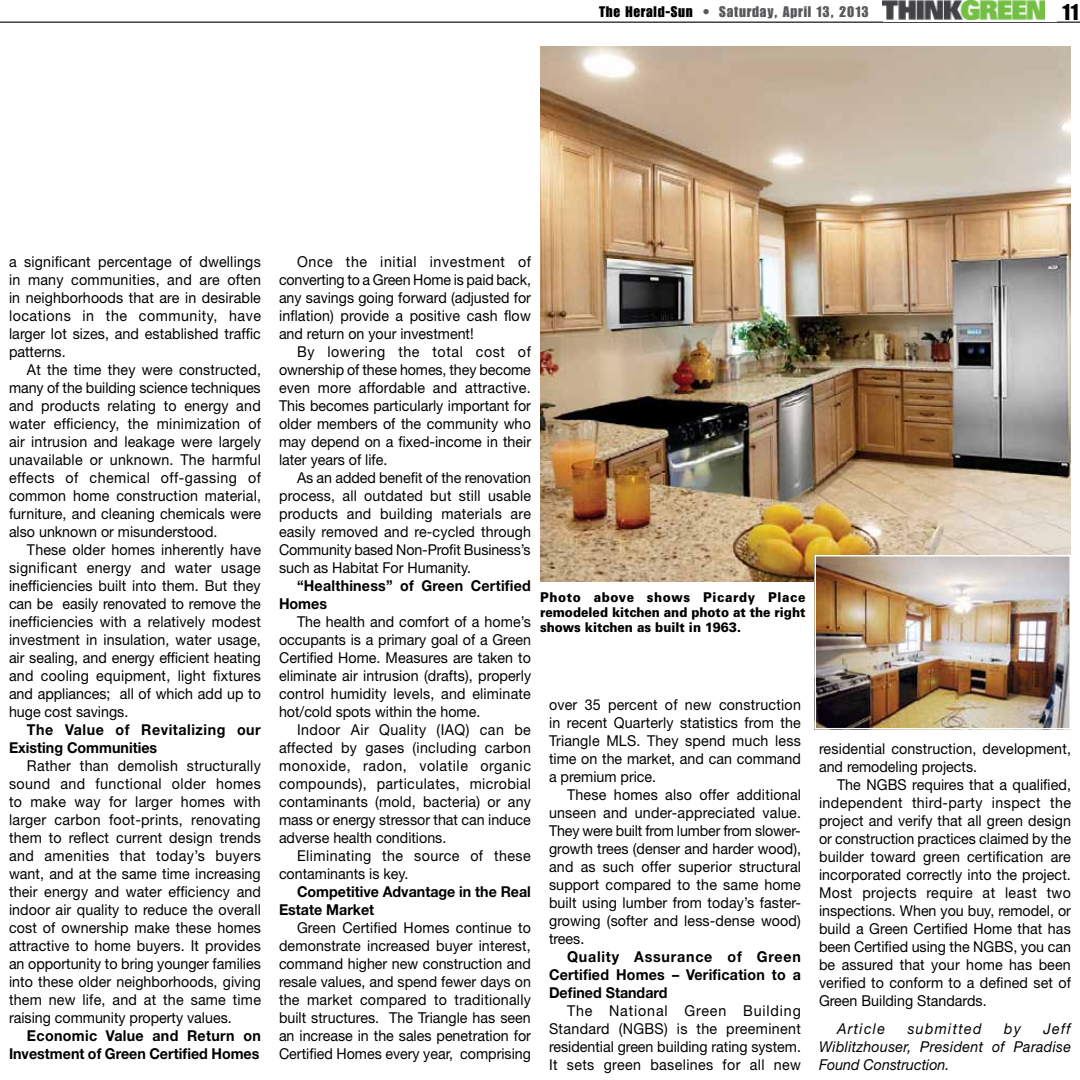
<style>
.page{position:relative;width:1080px;height:1080px;background:#fff}
.page>*{position:absolute;margin:0;border:0;box-sizing:border-box;transform-origin:0 0}
.t1{font:22.5px "Impact LT Std";color:#000}
.t2{font:15px/18px "Helvetica Neue LT Std";color:#000;text-align:justify;scale:.95 1}
.t3{font:700 15px/18px "Helvetica Neue LT Std";color:#000;scale:.95 1}
.t4{font:italic 15px/18px "Helvetica Neue LT Std";letter-spacing:.025em;color:#000;text-align:justify;scale:.95 1}
.t5{font:15px/18px "Helvetica Neue LT Std";letter-spacing:.035em;color:#000;scale:.95 1}
.t6{font:700 15px/18px "Helvetica Neue LT Std";letter-spacing:.035em;color:#000;scale:.95 1}
.t7{font:15px "Impact LT Std";letter-spacing:.05em;color:#58595b}
.t8{font:italic 15px "Helvetica Neue LT Std";letter-spacing:.09em;color:#000;scale:.95 1}
.t9{font:900 13.5px/15px "Univers LT Std";color:#000;text-align:justify;scale:.9 1}
.s1{color:#000}
</style>
<div class="page">
<hr style="left:0;top:22px;width:1080px;height:1px;background:#000">
<img style="left:883px;top:1px;width:162px;height:19px">
<img style="left:540px;top:47px;width:531px;height:535px">
<img style="left:817px;top:558px;width:251px;height:168px">
<div style="left:814px;top:555px;width:257px;height:174px;border:2px solid #fff"></div>
<p class="t7" style="left:599px;top:3px;width:271px"><span class="s1">The Herald-Sun</span> • Saturday, April 13, 2013</p>
<h1 class="t1" style="left:1062px;top:-1px;width:18px">11</h1>
<p class="t2" style="left:9px;top:252px;width:267px">a significant percentage of dwellings in many communities, and are often in neighborhoods that are in desirable locations in the community, have larger lot sizes, and established traffic patterns.</p>
<p class="t2" style="left:9px;top:360px;width:267px;text-indent:18px">At the time they were constructed, many of the building science techniques and products relating to energy and water efficiency, the minimization of air intrusion and leakage were largely unavailable or unknown. The harmful effects of chemical off-gassing of common home construction material, furniture, and cleaning chemicals were also unknown or misunderstood.</p>
<p class="t2" style="left:9px;top:540px;width:267px;text-indent:18px">These older homes inherently have significant energy and water usage inefficiencies built into them. But they can be easily renovated to remove the inefficiencies with a relatively modest investment in insulation, water usage, air sealing, and energy efficient heating and cooling equipment, light fixtures and appliances; all of which add up to huge cost savings.</p>
<p class="t6" style="left:9px;top:720px;width:267px;text-indent:18px">The Value of Revitalizing our<br>Existing Communities</p>
<p class="t2" style="left:9px;top:756px;width:267px;text-indent:18px">Rather than demolish structurally sound and functional older homes to make way for larger homes with larger carbon foot-prints, renovating them to reflect current design trends and amenities that today’s buyers want, and at the same time increasing their energy and water efficiency and indoor air quality to reduce the overall cost of ownership make these homes attractive to home buyers. It provides an opportunity to bring younger families into these older neighborhoods, giving them new life, and at the same time raising community property values.</p>
<p class="t3" style="left:9px;top:1026px;width:267px;text-align:right">Economic Value and Return on<br>Investment of Green Certified Homes</p>
<p class="t2" style="left:279px;top:252px;width:267px;text-indent:18px">Once the initial investment of converting to a Green Home is paid back, any savings going forward (adjusted for inflation) provide a positive cash flow and return on your investment!</p>
<p class="t2" style="left:279px;top:342px;width:267px;text-indent:18px">By lowering the total cost of ownership of these homes, they become even more affordable and attractive.<br>This becomes particularly important for older members of the community who may depend on a fixed-income in their later years of life.</p>
<p class="t2" style="left:279px;top:468px;width:267px;text-indent:18px">As an added benefit of the renovation process, all outdated but still usable products and building materials are easily removed and re-cycled through Community based Non-Profit Business’s such as Habitat For Humanity.</p>
<p class="t3" style="left:279px;top:576px;width:267px;text-indent:18px">“Healthiness” of Green Certified<br>Homes</p>
<p class="t2" style="left:279px;top:612px;width:267px;text-indent:18px">The health and comfort of a home’s occupants is a primary goal of a Green Certified Home. Measures are taken to eliminate air intrusion (drafts), properly control humidity levels, and eliminate hot/cold spots within the home.</p>
<p class="t2" style="left:279px;top:720px;width:267px;text-indent:18px">Indoor Air Quality (IAQ) can be affected by gases (including carbon monoxide, radon, volatile organic compounds), particulates, microbial contaminants (mold, bacteria) or any mass or energy stressor that can induce adverse health conditions.</p>
<p class="t5" style="left:279px;top:846px;width:267px;text-indent:18px">Eliminating the source of these contaminants is key.</p>
<p class="t3" style="left:279px;top:882px;width:267px;text-indent:18px">Competitive Advantage in the Real<br>Estate Market</p>
<p class="t2" style="left:279px;top:918px;width:267px;text-indent:18px">Green Certified Homes continue to demonstrate increased buyer interest, command higher new construction and resale values, and spend fewer days on the market compared to traditionally built structures. The Triangle has seen an increase in the sales penetration for Certified Homes every year, comprising</p>
<p class="t9" style="left:540px;top:590px;width:297px">Photo above shows Picardy Place remodeled kitchen and photo at the right shows kitchen as built in 1963.</p>
<p class="t2" style="left:549px;top:695px;width:267px">over 35 percent of new construction in recent Quarterly statistics from the Triangle MLS. They spend much less time on the market, and can command a premium price.</p>
<p class="t2" style="left:549px;top:785px;width:267px;text-indent:18px">These homes also offer additional unseen and under-appreciated value.<br>They were built from lumber from slower&shy;growth trees (denser and harder wood), and as such offer superior structural support compared to the same home built using lumber from today’s faster&shy;growing (softer and less-dense wood) trees.</p>
<p class="t3" style="left:549px;top:947px;width:267px;text-align:justify;text-indent:18px">Quality Assurance of Green Certified Homes – Verification to a Defined Standard</p>
<p class="t2" style="left:549px;top:1001px;width:267px;text-indent:18px">The National Green Building Standard (NGBS) is the preeminent residential green building rating system.<br>It sets green baselines for all new</p>
<p class="t2" style="left:819px;top:739px;width:267px">residential construction, development, and remodeling projects.</p>
<p class="t2" style="left:819px;top:775px;width:267px;text-indent:18px">The NGBS requires that a qualified, independent third-party inspect the project and verify that all green design or construction practices claimed by the builder toward green certification are incorporated correctly into the project.<br>Most projects require at least two inspections. When you buy, remodel, or build a Green Certified Home that has been Certified using the NGBS, you can be assured that your home has been verified to conform to a defined set of Green Building Standards.</p>
<p class="t8" style="left:837px;top:1020px;width:52px">Article</p>
<p class="t8" style="left:908px;top:1020px;width:79px">submitted</p>
<p class="t4" style="left:1004px;top:1020px;width:19px">by</p>
<p class="t4" style="left:819px;top:1020px;width:267px;text-indent:224px">Jeff Wiblitzhouser, President of Paradise Found Construction.</p>
</div>
